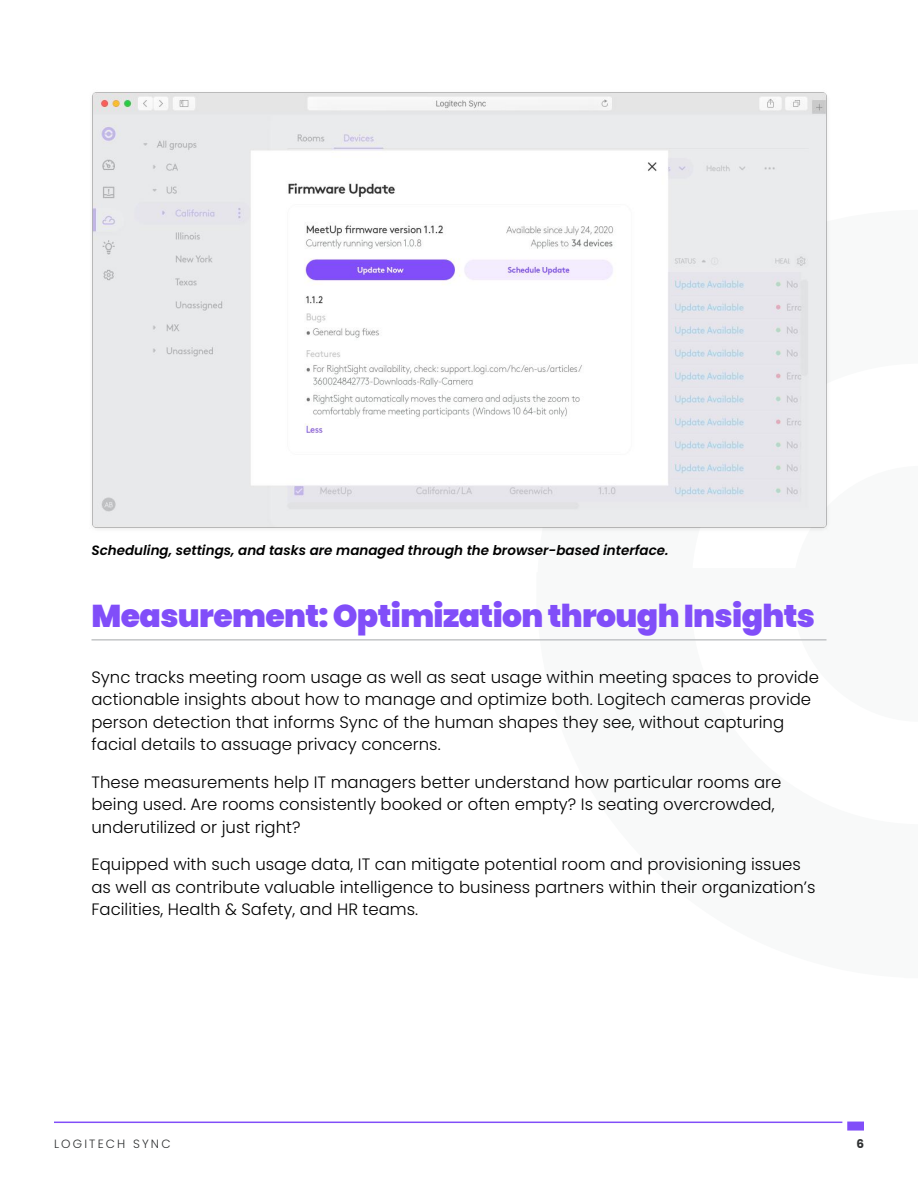
<style>
.page{position:relative;width:918px;height:1188px;background:#fff}
.page>*{position:absolute;margin:0;border:0;box-sizing:border-box;transform-origin:0 0}
.t1{font:900 31.5px "Poppins";letter-spacing:-.02em;color:#814ef9}
.t2{font:300 16.5px/22.5px "Poppins";color:#000}
.t3{font:italic 600 13.5px "Poppins";color:#000}
.t4{font:300 12px "Poppins";letter-spacing:.18em;color:#2e3031}
.t5{font:700 12px "Poppins";color:#2e3031}
</style>
<div class="page">
<hr style="left:54px;top:1122px;width:788px;height:1px;background:#814ef9">
<div style="left:847px;top:1122px;width:17px;height:9px;background:#814ef9"></div>
<img style="left:92px;top:92px;width:737px;height:439px">
<hr style="left:92px;top:639px;width:734px;height:2px;background:#c3c5c7">
<p class="t3" style="left:92px;top:542px;width:579px">Scheduling, settings, and tasks are managed through the browser-based interface.</p>
<h1 class="t1" style="left:92px;top:598px;width:725px">Measurement: Optimization through Insights</h1>
<p class="t2" style="left:92px;top:666px;width:729px">Sync tracks meeting room usage as well as seat usage within meeting spaces to provide actionable insights about how to manage and optimize both. Logitech cameras provide person detection that informs Sync of the human shapes they see, without capturing facial details to assuage privacy concerns.</p>
<p class="t2" style="left:92px;top:771px;width:692px">These measurements help IT managers better understand how particular rooms are being used. Are rooms consistently booked or often empty? Is seating overcrowded, underutilized or just right?</p>
<p class="t2" style="left:92px;top:853px;width:726px">Equipped with such usage data, IT can mitigate potential room and provisioning issues as well as contribute valuable intelligence to business partners within their organization’s<br>Facilities, Health &amp; Safety, and HR teams.</p>
<p class="t4" style="left:54px;top:1136px;width:118px">LOGITECH SYNC</p>
<p class="t5" style="left:856px;top:1136px;width:9px">6</p>
</div>
